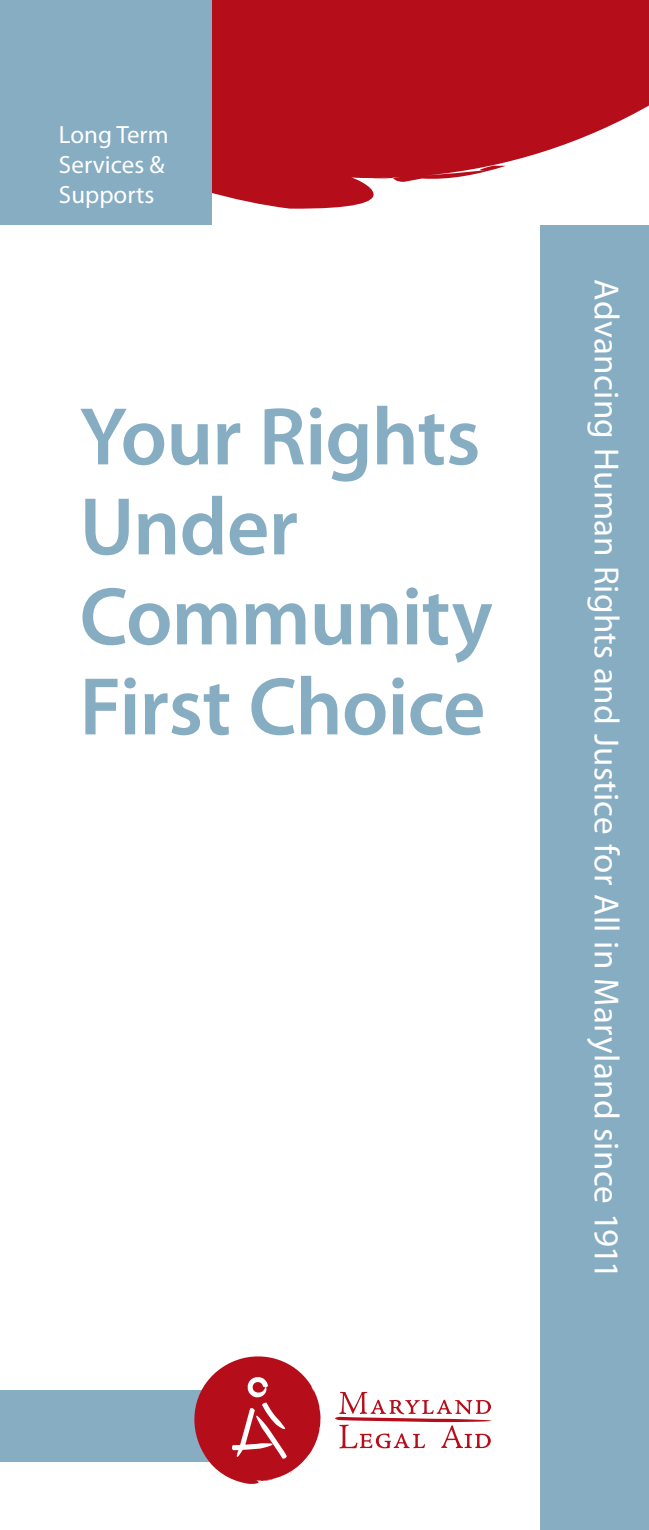
<style>
.page{position:relative;width:649px;height:1530px;background:#fff}
.page>*{position:absolute;margin:0;border:0;box-sizing:border-box;transform-origin:0 0}
.t1{font:600 82.5px/90px "Myriad Pro";letter-spacing:-.015em;color:#87adc3}
.t2{font:35px "Myriad Pro";letter-spacing:.01em;color:#fff}
.t3{font:25px/30px "Myriad Pro";color:#fff}
</style>
<div class="page">
<div style="left:0;top:1391px;width:223px;height:71px;background:#87adc3"></div>
<div style="left:0;top:0;width:212px;height:225px;background:#87adc3"></div>
<div style="left:540px;top:0;width:108px;height:1530px;background:#87adc3"></div>
<svg style="left:191px;top:1356px;width:129px;height:128px"></svg>
<svg style="left:335px;top:1392px;width:156px;height:56px"></svg>
<div style="left:212px;top:0;width:436px;height:225px;background:#fff"></div>
<svg style="left:212px;top:0;width:436px;height:209px;fill:#b50e1a"></svg>
<p class="t3" style="left:59px;top:119px;width:111px">Long Term<br>Services &amp;<br>Supports</p>
<h1 class="t1" style="left:79px;top:390px;width:414px">Your Rights<br>Under<br>Community<br>First Choice</h1>
<p class="t2" style="left:627px;top:279px;width:1001px;rotate:90deg">Advancing Human Rights and Justice for All in Maryland since 1911</p>
</div>
